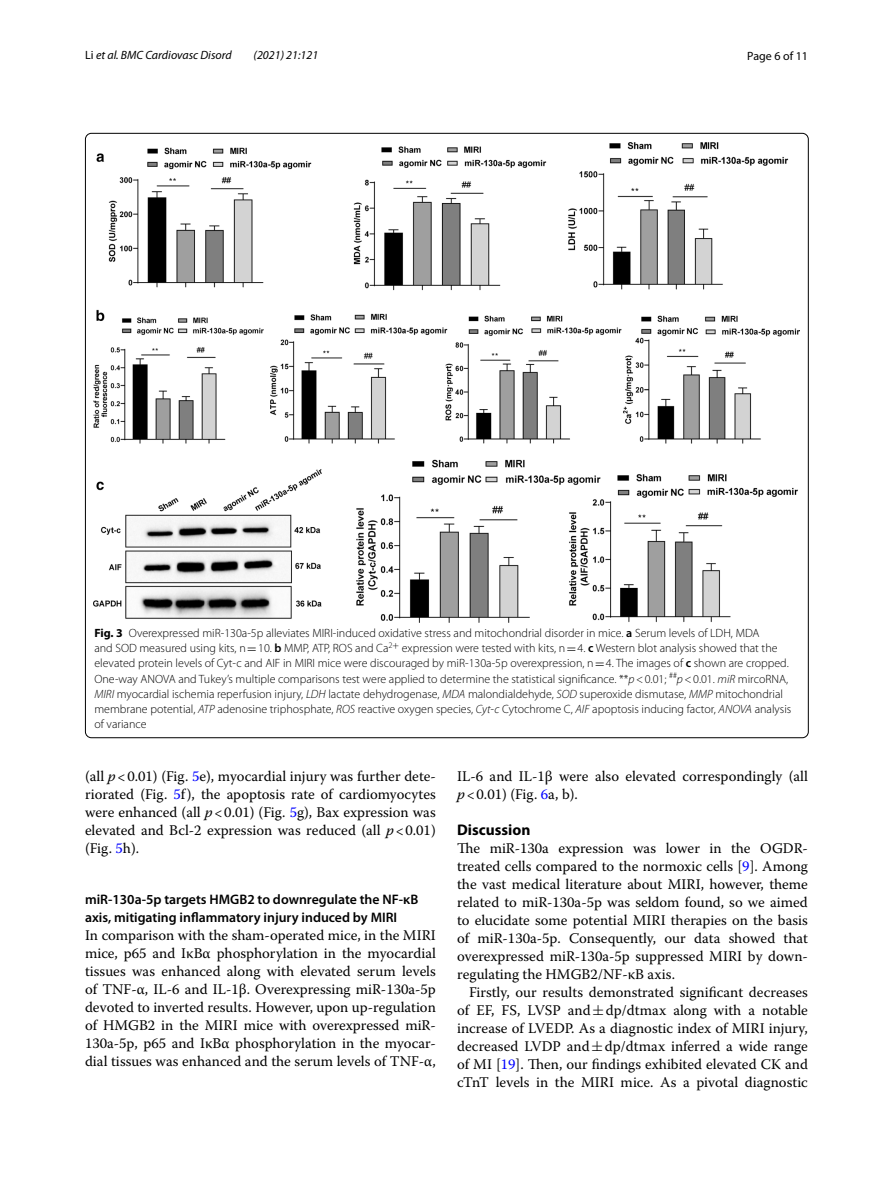
<style>
.page{position:relative;width:893px;height:1187px;background:#fff}
.page>*{position:absolute;margin:0;border:0;box-sizing:border-box;transform-origin:0 0}
.t1{font:700 15.45px "Myriad Pro";color:#000}
.t2{font:14.7px/18px "Warnock Pro";color:#000;text-align:justify}
.t3{font:600 13.8px/18px "Myriad Pro";color:#000}
.t4{font:300 12px/15px "Myriad Pro";color:#000}
.t5{font:italic 12px "Myriad Pro";color:#000}
.t6{font:12px "Myriad Pro";color:#000}
.s1{font-style:normal}
.s2{font-weight:700}
.s3{font-weight:600}
.s4{font-family:"MTSY";font-weight:400}
.s5{font-style:italic}
.s6{color:#00f}
.s7{font-family:"MTSY"}
</style>
<div class="page">
<img style="left:94px;top:142px;width:706px;height:480px">
<p class="t5" style="left:85px;top:48px;width:148px"><span class="s1">Li</span> et al. BMC Cardiovasc Disord</p>
<p class="t5" style="left:254px;top:48px;width:66px">(2021) 21:121</p>
<p class="t6" style="left:747px;top:48px;width:62px">Page 6 of 11</p>
<p class="t4" style="left:94px;top:626px;width:698px"><span class="s2">Fig. 3</span> Overexpressed miR-130a-5p alleviates MIRI-induced oxidative stress and mitochondrial disorder in mice. <span class="s3">a</span> Serum levels of LDH, MDA<br>and SOD measured using kits, n<span class="s4">=</span>10. <span class="s3">b</span> MMP, ATP, ROS and Ca<sup>2</sup><sup>+</sup> expression were tested with kits, n<span class="s4">=</span>4. <span class="s3">c</span> Western blot analysis showed that the elevated protein levels of Cyt-c and AIF in MIRI mice were discouraged by miR-130a-5p overexpression, n<span class="s4">=</span>4. The images of <span class="s3">c</span> shown are cropped.<br>One-way ANOVA and Tukey’s multiple comparisons test were applied to determine the statistical significance. **<span class="s5">p</span>&lt;0.01; <sup>##</sup><span class="s5">p</span>&lt;0.01. <span class="s5">miR</span> mircoRNA, <span class="s5">MIRI</span> myocardial ischemia reperfusion injury, <span class="s5">LDH</span> lactate dehydrogenase, <span class="s5">MDA</span> malondialdehyde, <span class="s5">SOD</span> superoxide dismutase, <span class="s5">MMP</span> mitochondrial membrane potential, <span class="s5">ATP</span> adenosine triphosphate, <span class="s5">ROS</span> reactive oxygen species, <span class="s5">Cyt-c</span> Cytochrome C, <span class="s5">AIF</span> apoptosis inducing factor, <span class="s5">ANOVA</span> analysis of variance</p>
<p class="t2" style="left:85px;top:766px;width:352px">(all <span class="s5">p</span>&lt;0.01) (Fig. <span class="s6">5</span>e), myocardial injury was further dete&shy;riorated (Fig. <span class="s6">5</span>f), the apoptosis rate of cardiomyocytes were enhanced (all <span class="s5">p</span>&lt;0.01) (Fig. <span class="s6">5</span>g), Bax expression was elevated and Bcl-2 expression was reduced (all <span class="s5">p</span>&lt;0.01) (Fig. <span class="s6">5</span>h).</p>
<p class="t3" style="left:85px;top:890px;width:335px">miR‑130a‑5p targets HMGB2 to downregulate the NF‑κB axis, mitigating inflammatory injury induced by MIRI</p>
<p class="t2" style="left:85px;top:926px;width:352px">In comparison with the sham-operated mice, in the MIRI mice, p65 and IκBα phosphorylation in the myocardial tissues was enhanced along with elevated serum levels of TNF-α, IL-6 and IL-1β. Overexpressing miR-130a-5p devoted to inverted results. However, upon up-regulation of HMGB2 in the MIRI mice with overexpressed miR-130a-5p, p65 and IκBα phosphorylation in the myocar&shy;dial tissues was enhanced and the serum levels of TNF-α,</p>
<p class="t2" style="left:457px;top:766px;width:352px">IL-6 and IL-1β were also elevated correspondingly (all <span class="s5">p</span>&lt;0.01) (Fig. <span class="s6">6</span>a, b).</p>
<p class="t1" style="left:457px;top:819px;width:75px">Discussion</p>
<p class="t2" style="left:457px;top:838px;width:352px">The miR-130a expression was lower in the OGDR&shy;treated cells compared to the normoxic cells [<span class="s6">9</span>]. Among the vast medical literature about MIRI, however, theme related to miR-130a-5p was seldom found, so we aimed to elucidate some potential MIRI therapies on the basis of miR-130a-5p. Consequently, our data showed that overexpressed miR-130a-5p suppressed MIRI by down&shy;regulating the HMGB2/NF-κB axis.</p>
<p class="t2" style="left:457px;top:982px;width:352px;text-indent:12px">Firstly, our results demonstrated significant decreases of EF, FS, LVSP and<span class="s7">±</span>dp/dtmax along with a notable increase of LVEDP. As a diagnostic index of MIRI injury, decreased LVDP and<span class="s7">±</span>dp/dtmax inferred a wide range of MI [<span class="s6">19</span>]. Then, our findings exhibited elevated CK and cTnT levels in the MIRI mice. As a pivotal diagnostic</p>
</div>
